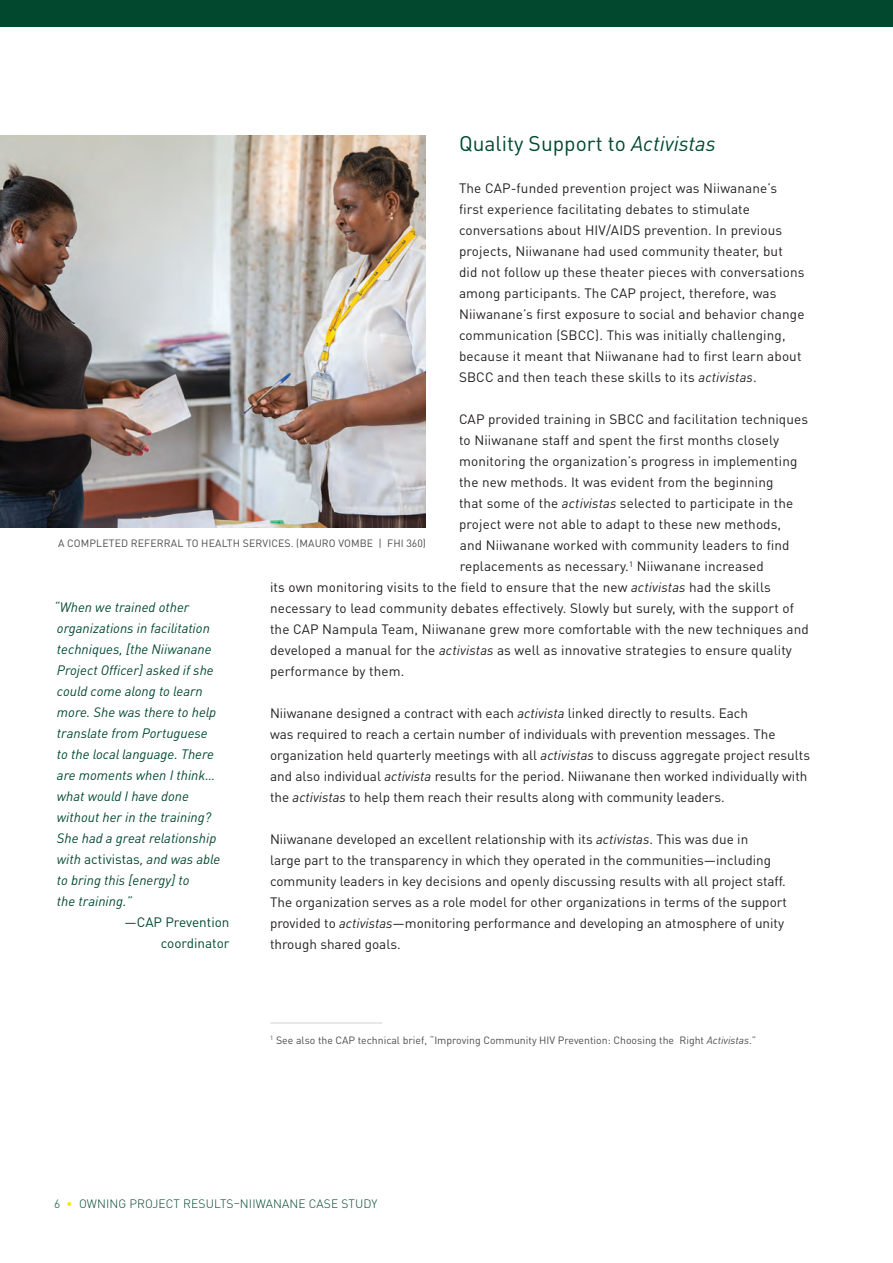
<style>
.page{position:relative;width:893px;height:1263px;background:#fff}
.page>*{position:absolute;margin:0;border:0;box-sizing:border-box;transform-origin:0 0}
.Heading_1{font:21px "DIN Pro";color:#01482e}
.t1{font:13.5px/21px "DIN Pro";letter-spacing:.01em;color:#231f20}
.quote{font:italic 13.5px/21px "DINOT";color:#01482e}
.quotee{font:13.5px/21px "DIN Pro";color:#01482e;text-align:right}
.t2{font:300 12px "DINOT";letter-spacing:.01em;color:#01482e}
.footnote{font:10.5px "DIN Pro";color:#4b4c4d}
.photo_caption{font:10.5px "DIN Pro";letter-spacing:.01em;color:#4b4c4d}
.s1{font-family:"DINOT";font-style:italic}
.s2{font-style:normal}
.s3{color:#f9e806}
</style>
<div class="page">
<div style="left:0;top:0;width:893px;height:27px;background:#01482e"></div>
<img style="left:0;top:135px;width:425px;height:392px">
<hr style="left:270px;top:1022px;width:112px;height:1px;background:#d1d2d4">
<p class="Heading_1" style="left:459px;top:129px;width:258px">Quality Support to <span class="s1">Activistas</span></p>
<p class="t1" style="left:459px;top:177px;width:347px">The CAP-funded prevention project was Niiwanane’s first experience facilitating debates to stimulate conversations about HIV/AIDS prevention. In previous projects, Niiwanane had used community theater, but did not follow up these theater pieces with conversations among participants. The CAP project, therefore, was Niiwanane’s first exposure to social and behavior change communication (SBCC). This was initially challenging, because it meant that Niiwanane had to first learn about SBCC and then teach these skills to its <span class="s1">activistas</span>.</p>
<p class="t1" style="left:459px;top:408px;width:351px">CAP provided training in SBCC and facilitation techniques</p>
<p class="t1" style="left:459px;top:429px;width:322px">to Niiwanane staff and spent the first months closely</p>
<p class="t1" style="left:459px;top:450px;width:340px">monitoring the organization’s progress in implementing</p>
<p class="t1" style="left:459px;top:471px;width:316px">the new methods. It was evident from the beginning</p>
<p class="t1" style="left:459px;top:492px;width:336px">that some of the <span class="s1">activistas</span> selected to participate in the</p>
<p class="t1" style="left:459px;top:513px;width:324px">project were not able to adapt to these new methods,</p>
<p class="t1" style="left:460px;top:534px;width:331px">and Niiwanane worked with community leaders to find</p>
<p class="t1" style="left:460px;top:555px;width:306px">replacements as necessary.<sup>1</sup> Niiwanane increased</p>
<p class="t1" style="left:270px;top:576px;width:502px">its own monitoring visits to the field to ensure that the new <span class="s1">activistas</span> had the skills</p>
<p class="t1" style="left:270px;top:597px;width:526px">necessary to lead community debates effectively. Slowly but surely, with the support of</p>
<p class="t1" style="left:270px;top:618px;width:540px">the CAP Nampula Team, Niiwanane grew more comfortable with the new techniques and</p>
<p class="t1" style="left:270px;top:639px;width:523px">developed a manual for the <span class="s1">activistas</span> as well as innovative strategies to ensure quality</p>
<p class="t1" style="left:270px;top:660px;width:136px">performance by them.</p>
<p class="t1" style="left:270px;top:702px;width:541px">Niiwanane designed a contract with each <span class="s1">activista</span> linked directly to results. Each<br>was required to reach a certain number of individuals with prevention messages. The organization held quarterly meetings with all <span class="s1">activistas</span> to discuss aggregate project results and also individual <span class="s1">activista</span> results for the period. Niiwanane then worked individually with the <span class="s1">activistas</span> to help them reach their results along with community leaders.</p>
<p class="t1" style="left:270px;top:828px;width:518px">Niiwanane developed an excellent relationship with its <span class="s1">activistas</span>. This was due in<br>large part to the transparency in which they operated in the communities—including community leaders in key decisions and openly discussing results with all project staff.<br>The organization serves as a role model for other organizations in terms of the support provided to <span class="s1">activistas</span>—monitoring performance and developing an atmosphere of unity through shared goals.</p>
<p class="photo_caption" style="left:58px;top:536px;width:369px">A COMPLETED REFERRAL TO HEALTH SERVICES. (MAURO VOMBE | FHI 360)</p>
<p class="quote" style="left:54px;top:596px;width:168px">“When we trained other organizations in facilitation techniques, [the Niiwanane<br>Project Officer] asked if she could come along to learn more. She was there to help translate from Portuguese<br>to the local language. There are moments when I think… what would I have done without her in the training?<br>She had a great relationship with <span class="s2">activistas</span>, and was able to bring this [energy] to<br>the training.”</p>
<p class="quotee" style="left:125px;top:911px;width:106px">—CAP Prevention coordinator</p>
<p class="footnote" style="left:270px;top:1033px;width:488px"><sup>1</sup> See also the CAP technical brief, “Improving Community HIV Prevention: Choosing the Right <span class="s1">Activistas</span>.”</p>
<p class="t2" style="left:54px;top:1196px;width:325px">6 <span class="s3">•</span> OWNING PROJECT RESULTS–NIIWANANE CASE STUDY</p>
</div>
